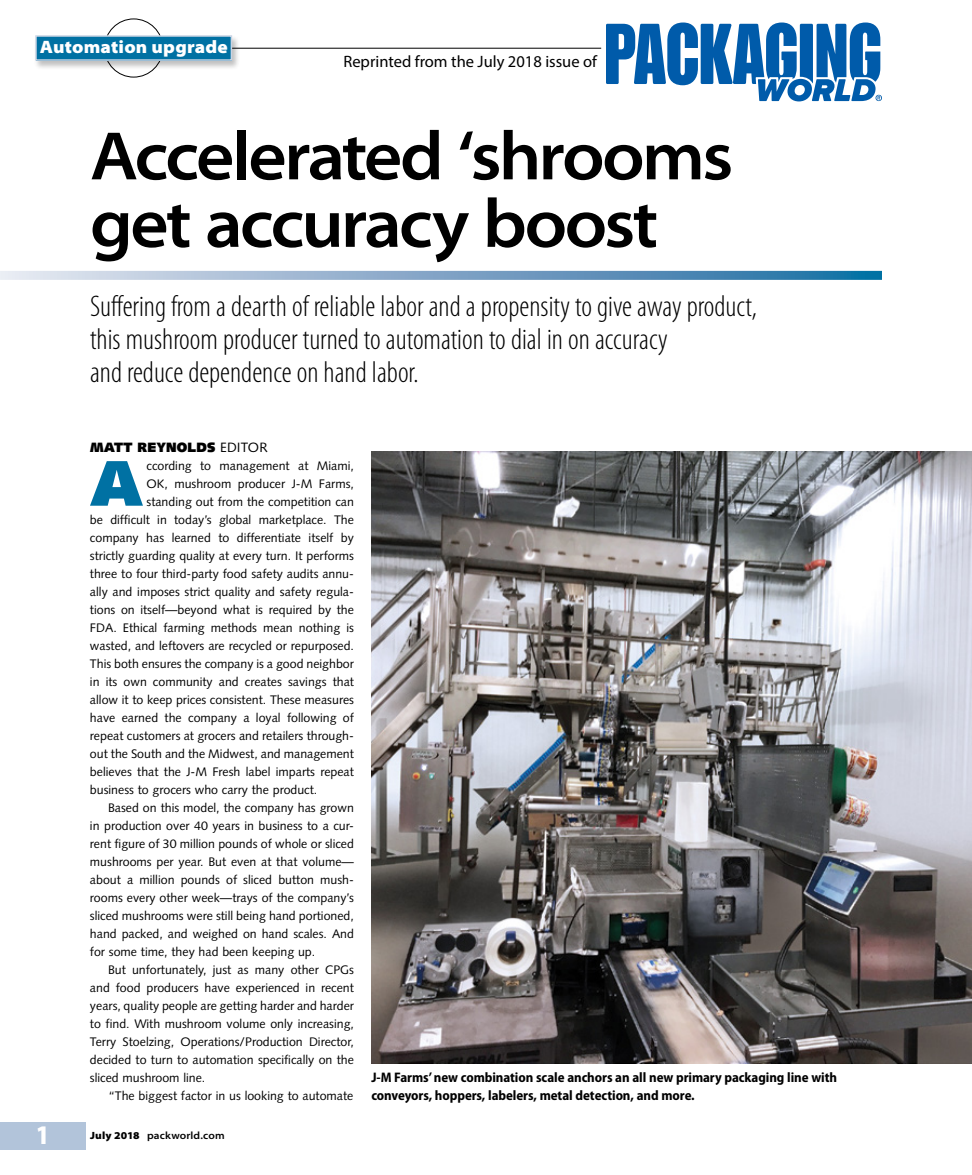
<style>
.page{position:relative;width:972px;height:1175px;background:#fff}
.page>*{position:absolute;margin:0;border:0;box-sizing:border-box;transform-origin:0 0}
.t1{font:600 semi-expanded 69px/67.5px "Myriad Pro";letter-spacing:-.04em;color:#000}
.t2{font:900 64.35px "Syntax LT Std";color:#0071a3}
.t3{font:300 condensed 30px/33px "Myriad Pro";color:#000}
.t4{font:900 condensed 27px "Myriad Pro";color:#fff}
.t5{font:900 semi-expanded 18px "Myriad Pro";letter-spacing:.01em;color:#fff}
.t6{font:16.5px "Myriad Pro";color:#000}
.t7{font:700 semi-condensed 13.8px/18px "Myriad Pro";letter-spacing:-.005em;color:#000}
.t8{font:900 13.5px "Syntax LT Std";letter-spacing:.005em;color:#000}
.t9{font:12.3px "Syntax LT Std";color:#000}
.t10{font:600 semi-expanded 10.5px "Myriad Pro";letter-spacing:.015em;color:#000}
.s1{font-weight:400}
.s2{font-weight:900}
</style>
<div class="page">
<hr style="left:90px;top:48px;width:511px;height:1px;background:#000">
<svg style="left:606px;top:22px;width:276px;height:79px"></svg>
<svg style="left:0;top:271px;width:882px;height:9px;background:#81a8c8"></svg>
<div style="left:33px;top:34px;width:207px;height:36px;background:#000;opacity:.25"></div>
<div style="left:36px;top:36px;width:195px;height:24px;background:#0071a3"></div>
<div style="left:35px;top:35px;width:197px;height:26px;border:2px solid #c9d4e4"></div>
<div style="left:0;top:1122px;width:86px;height:27px;background:#b2c4da"></div>
<img style="left:372px;top:452px;width:600px;height:611px">
<h3 class="t5" style="left:40px;top:35px;width:189px">Automation upgrade</h3>
<h3 class="t6" style="left:343px;top:51px;width:255px">Reprinted from the July 2018 issue of</h3>
<h1 class="t1" style="left:90px;top:120px;width:645px">Accelerated ‘shrooms get accuracy boost</h1>
<h3 class="t3" style="left:90px;top:289px;width:668px">Suffering from a dearth of reliable labor and a propensity to give away product, this mushroom producer turned to automation to dial in on accuracy<br>and reduce dependence on hand labor.</h3>
<p class="t8" style="left:90px;top:439px;width:179px">MATT REYNOLDS <span class="s1">EDITOR</span></p>
<h2 class="t2" style="left:90px;top:445px;width:55px">A</h2>
<p class="t9" style="left:147px;top:458px;width:209px">ccording to management at Miami,</p>
<p class="t9" style="left:147px;top:476px;width:209px">OK, mushroom producer J-M Farms,</p>
<p class="t9" style="left:147px;top:494px;width:209px">standing out from the competition can</p>
<p class="t9" style="left:90px;top:512px;width:265px">be difficult in today’s global marketplace. The</p>
<p class="t9" style="left:90px;top:530px;width:265px">company has learned to differentiate itself by</p>
<p class="t9" style="left:90px;top:548px;width:266px">strictly guarding quality at every turn. It performs</p>
<p class="t9" style="left:90px;top:566px;width:265px">three to four third-party food safety audits annu-</p>
<p class="t9" style="left:90px;top:584px;width:265px">ally and imposes strict quality and safety regula-</p>
<p class="t9" style="left:90px;top:602px;width:266px">tions on itself—beyond what is required by the</p>
<p class="t9" style="left:90px;top:620px;width:265px">FDA. Ethical farming methods mean nothing is</p>
<p class="t9" style="left:90px;top:638px;width:265px">wasted, and leftovers are recycled or repurposed.</p>
<p class="t9" style="left:90px;top:656px;width:265px">This both ensures the company is a good neighbor</p>
<p class="t9" style="left:90px;top:674px;width:265px">in its own community and creates savings that</p>
<p class="t9" style="left:90px;top:692px;width:266px">allow it to keep prices consistent. These measures</p>
<p class="t9" style="left:90px;top:710px;width:265px">have earned the company a loyal following of</p>
<p class="t9" style="left:90px;top:728px;width:266px">repeat customers at grocers and retailers through-</p>
<p class="t9" style="left:90px;top:746px;width:265px">out the South and the Midwest, and management</p>
<p class="t9" style="left:90px;top:764px;width:265px">believes that the J-M Fresh label imparts repeat</p>
<p class="t9" style="left:90px;top:782px;width:229px">business to grocers who carry the product.</p>
<p class="t9" style="left:108px;top:800px;width:247px">Based on this model, the company has grown</p>
<p class="t9" style="left:90px;top:818px;width:265px">in production over 40 years in business to a cur-</p>
<p class="t9" style="left:90px;top:836px;width:265px">rent figure of 30 million pounds of whole or sliced</p>
<p class="t9" style="left:90px;top:854px;width:265px">mushrooms per year. But even at that volume—</p>
<p class="t9" style="left:90px;top:872px;width:265px">about a million pounds of sliced button mush-</p>
<p class="t9" style="left:90px;top:890px;width:265px">rooms every other week—trays of the company’s</p>
<p class="t9" style="left:90px;top:908px;width:265px">sliced mushrooms were still being hand portioned,</p>
<p class="t9" style="left:90px;top:926px;width:266px">hand packed, and weighed on hand scales. And</p>
<p class="t9" style="left:90px;top:944px;width:227px">for some time, they had been keeping up.</p>
<p class="t9" style="left:108px;top:962px;width:247px">But unfortunately, just as many other CPGs</p>
<p class="t9" style="left:90px;top:980px;width:265px">and food producers have experienced in recent</p>
<p class="t9" style="left:90px;top:998px;width:265px">years, quality people are getting harder and harder</p>
<p class="t9" style="left:90px;top:1016px;width:266px">to find. With mushroom volume only increasing,</p>
<p class="t9" style="left:90px;top:1034px;width:265px">Terry Stoelzing, Operations/Production Director,</p>
<p class="t9" style="left:90px;top:1052px;width:266px">decided to turn to automation specifically on the</p>
<p class="t9" style="left:90px;top:1070px;width:117px">sliced mushroom line.</p>
<p class="t9" style="left:108px;top:1088px;width:247px">“The biggest factor in us looking to automate</p>
<h3 class="t4" style="left:37px;top:1117px;width:13px">1</h3>
<p class="t10" style="left:90px;top:1129px;width:136px"><span class="s2">July 2018</span> packworld.com</p>
<p class="t7" style="left:371px;top:1067px;width:467px">J-M Farms’ new combination scale anchors an all new primary packaging line with conveyors, hoppers, labelers, metal detection, and more.</p>
</div>
